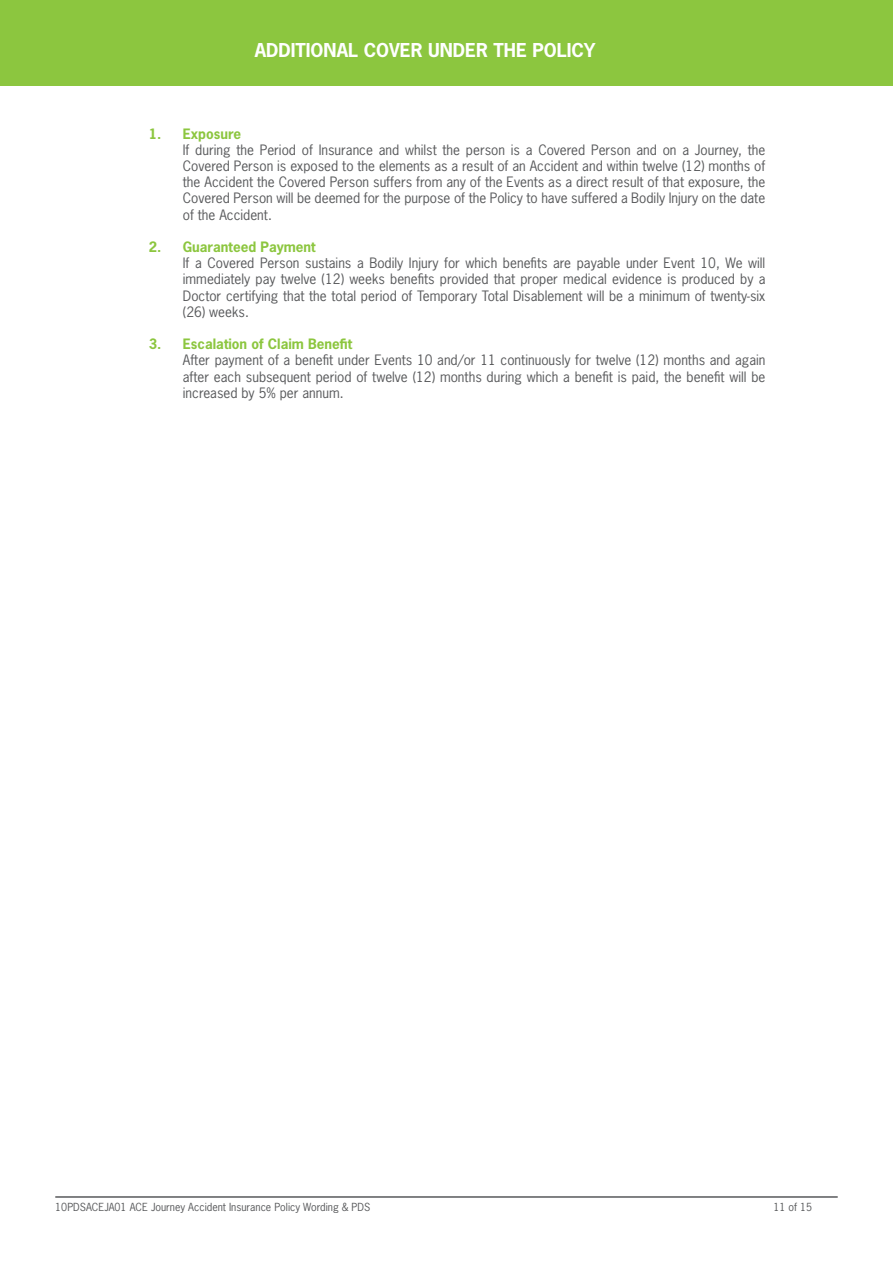
<style>
.page{position:relative;width:893px;height:1263px;background:#fff}
.page>*{position:absolute;margin:0;border:0;box-sizing:border-box;transform-origin:0 0}
.t1{font:700 18px "News Gothic";color:#fff}
.t2{font:13.5px/16.2px "News Gothic";color:#58595b;text-align:justify}
.t3{font:700 13.5px "News Gothic";color:#8cc63f}
.t4{font:10.5px "News Gothic";color:#58595b}
</style>
<div class="page">
<div style="left:0;top:0;width:893px;height:85px;background:#8cc63f"></div>
<hr style="left:55px;top:1196px;width:783px;height:2px;background:#58595b">
<h1 class="t1" style="left:255px;top:39px;width:342px">ADDITIONAL COVER UNDER THE POLICY</h1>
<p class="t3" style="left:149px;top:125px;width:94px">1. Exposure</p>
<p class="t2" style="left:183px;top:141px;width:584px">If during the Period of Insurance and whilst the person is a Covered Person and on a Journey, the Covered Person is exposed to the elements as a result of an Accident and within twelve (12) months of the Accident the Covered Person suffers from any of the Events as a direct result of that exposure, the Covered Person will be deemed for the purpose of the Policy to have suffered a Bodily Injury on the date of the Accident.</p>
<p class="t3" style="left:149px;top:238px;width:168px">2. Guaranteed Payment</p>
<p class="t2" style="left:183px;top:255px;width:584px">If a Covered Person sustains a Bodily Injury for which benefits are payable under Event 10, We will immediately pay twelve (12) weeks benefits provided that proper medical evidence is produced by a Doctor certifying that the total period of Temporary Total Disablement will be a minimum of twenty-six (26) weeks.</p>
<p class="t3" style="left:149px;top:335px;width:205px">3. Escalation of Claim Benefit</p>
<p class="t2" style="left:183px;top:352px;width:584px">After payment of a benefit under Events 10 and/or 11 continuously for twelve (12) months and again after each subsequent period of twelve (12) months during which a benefit is paid, the benefit will be increased by 5% per annum.</p>
<p class="t4" style="left:55px;top:1200px;width:316px">10PDSACEJA01 ACE Journey Accident Insurance Policy Wording &amp; PDS</p>
<p class="t4" style="left:773px;top:1200px;width:40px">11 of 15</p>
</div>
